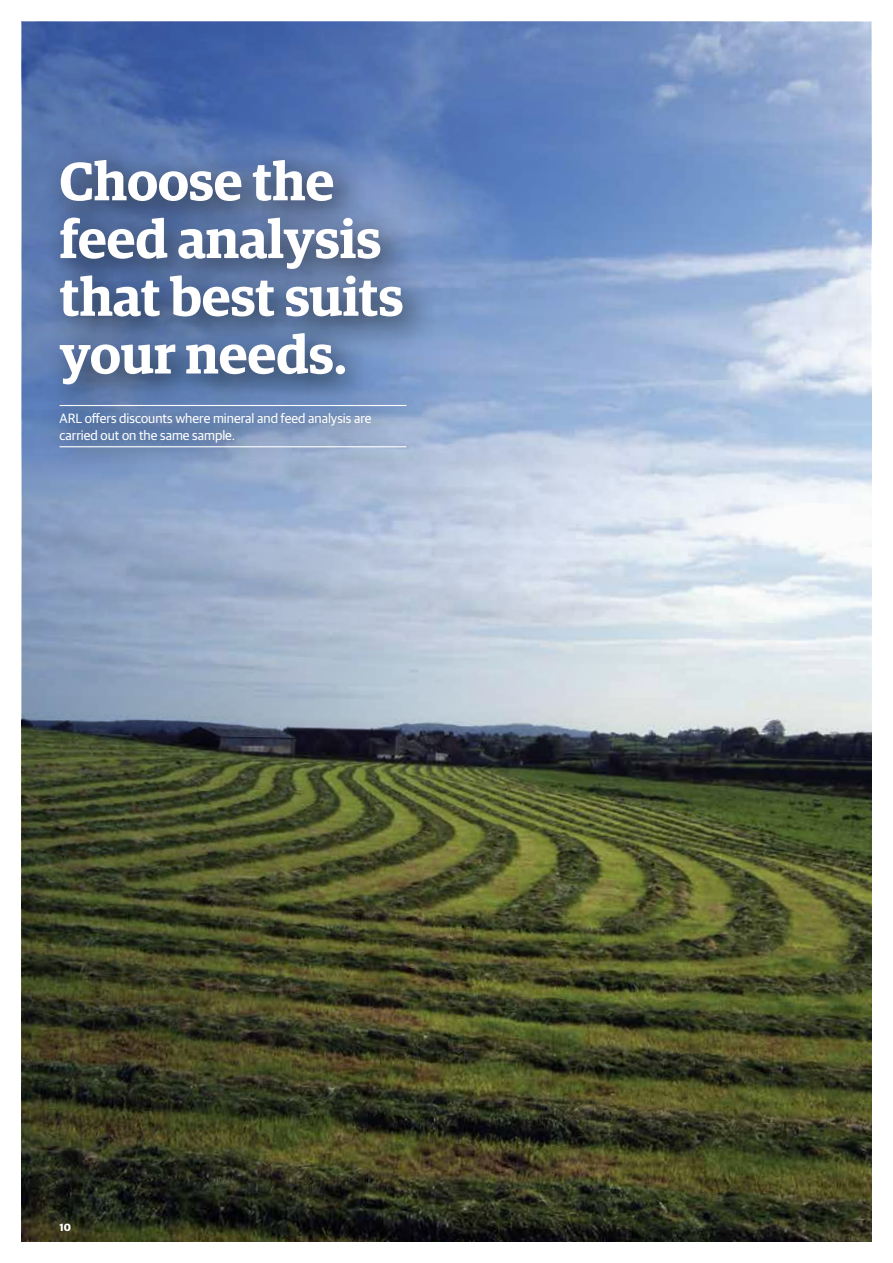
<style>
.page{position:relative;width:893px;height:1263px;background:#fff}
.page>*{position:absolute;margin:0;border:0;box-sizing:border-box;transform-origin:0 0}
.t1{font:600 54px/57.8px "Guardian Egyp";color:#fff}
.t2{font:13.5px/16.5px "Guardian Sans";color:#fff}
.t3{font:700 10.5px "Guardian Sans";color:#fff}
</style>
<div class="page">
<img style="left:22px;top:22px;width:849px;height:1219px">
<div style="left:41px;top:384px;width:386px;height:90px;background:#000;opacity:.75"></div>
<hr style="left:60px;top:446px;width:346px;height:1px;background:#fff">
<div style="left:42px;top:142px;width:396px;height:278px;background:#000;opacity:.75"></div>
<h1 class="t1" style="left:60px;top:148px;width:346px">Choose the feed analysis that best suits your needs.</h1>
<p class="t2" style="left:60px;top:409px;width:314px">ARL offers discounts where mineral and feed analysis are carried out on the same sample.</p>
<p class="t3" style="left:60px;top:1219px;width:13px">10</p>
</div>
